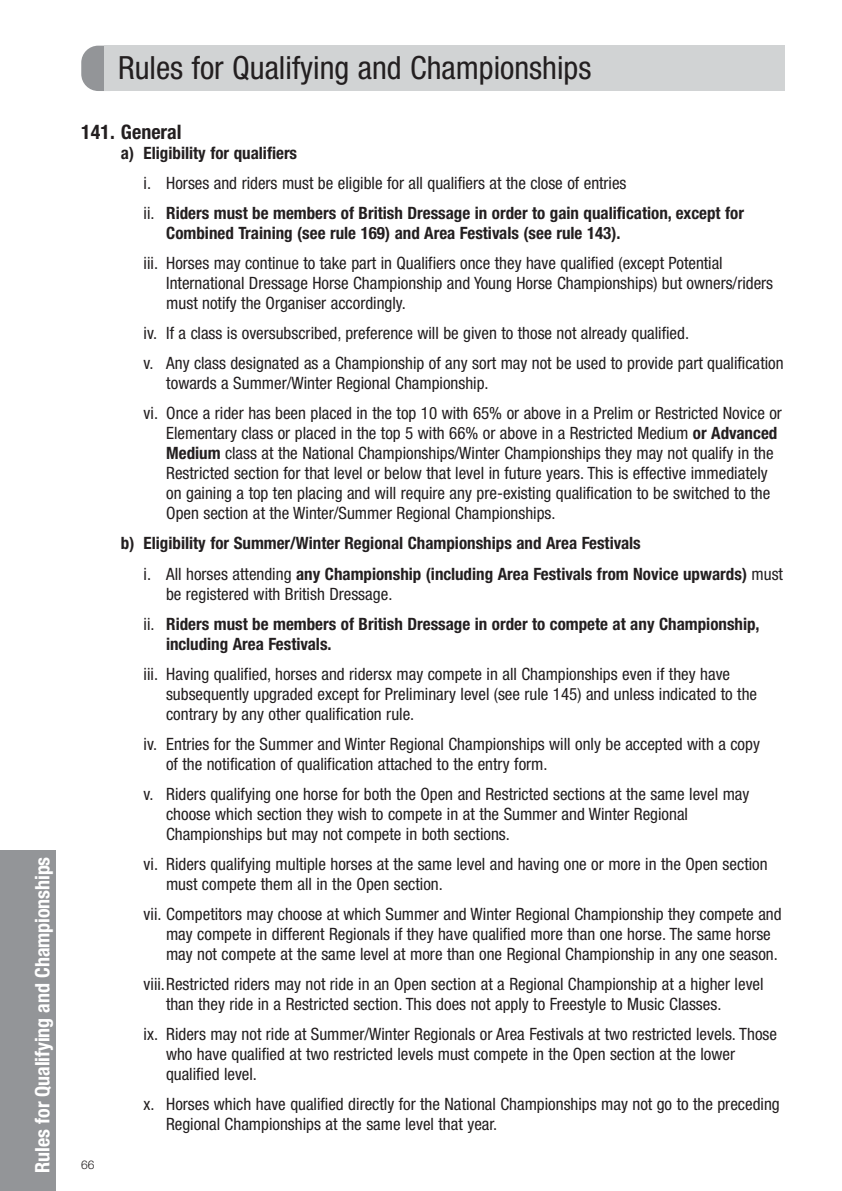
<style>
.page{position:relative;width:842px;height:1191px;background:#fff}
.page>*{position:absolute;margin:0;border:0;box-sizing:border-box;transform-origin:0 0}
.t1{font:condensed 32px "Helvetica Neue";color:#231f20}
.t2{font:700 condensed 20px "Helvetica Neue";letter-spacing:-.005em;color:#fff}
.t3{font:700 condensed 20px "Helvetica Neue";color:#231f20}
.t4{font:condensed 17px/20px "Helvetica Neue";color:#231f20}
.t5{font:700 condensed 17px/30px "Helvetica Neue";color:#231f20}
.t6{font:300 12px "Helvetica Neue";color:#231f20}
.s1{font-weight:400}
.s2{font-weight:700}
</style>
<div class="page">
<div style="left:81px;top:46px;width:46px;height:45px;background:#939598;border-radius:17px"></div>
<div style="left:0;top:851px;width:56px;height:340px;background:#939598"></div>
<div style="left:104px;top:46px;width:680px;height:45px;background:#d1d3d4"></div>
<p class="t2" style="left:35px;top:1172px;width:317px;rotate:-90deg">Rules for Qualifying and Championships</p>
<h1 class="t1" style="left:118px;top:56px;width:475px">Rules for Qualifying and Championships</h1>
<p class="t3" style="left:81px;top:125px;width:102px">141. General</p>
<p class="t5" style="left:121px;top:140px;width:178px">a) Eligibility for qualifiers</p>
<p class="t5" style="left:144px;top:170px;width:602px"><span class="s1">i. Horses and riders must be eligible for all qualifiers at the close of entries<br>ii.</span> Riders must be members of British Dressage in order to gain qualification, except for</p>
<p class="t5" style="left:166px;top:220px;width:456px">Combined Training (see rule 169) and Area Festivals (see rule 143).</p>
<p class="t4" style="left:166px;top:255px;width:608px;text-indent:-23px">iii. Horses may continue to take part in Qualifiers once they have qualified (except Potential<br>International Dressage Horse Championship and Young Horse Championships) but owners/riders must notify the Organiser accordingly.</p>
<p class="t4" style="left:144px;top:320px;width:641px;line-height:30px">iv. If a class is oversubscribed, preference will be given to those not already qualified.<br>v. Any class designated as a Championship of any sort may not be used to provide part qualification</p>
<p class="t4" style="left:144px;top:370px;width:640px;line-height:30px;text-indent:23px">towards a Summer/Winter Regional Championship.<br>vi. Once a rider has been placed in the top 10 with 65% or above in a Prelim or Restricted Novice or</p>
<p class="t4" style="left:166px;top:425px;width:613px">Elementary class or placed in the top 5 with 66% or above in a Restricted Medium <span class="s2">or Advanced Medium</span> class at the National Championships/Winter Championships they may not qualify in the Restricted section for that level or below that level in future years. This is effective immediately on gaining a top ten placing and will require any pre-existing qualification to be switched to the Open section at the Winter/Summer Regional Championships.</p>
<p class="t5" style="left:144px;top:530px;width:641px;text-indent:-23px">b) Eligibility for Summer/Winter Regional Championships and Area Festivals<br><span class="s1">i. All horses attending</span> any Championship (including Area Festivals from Novice upwards) <span class="s1">must</span></p>
<p class="t5" style="left:144px;top:580px;width:617px;text-indent:22px"><span class="s1">be registered with British Dressage.<br>ii.</span> Riders must be members of British Dressage in order to compete at any Championship,</p>
<p class="t5" style="left:166px;top:630px;width:167px">including Area Festivals.</p>
<p class="t4" style="left:166px;top:665px;width:592px;text-indent:-22px">iii. Having qualified, horses and ridersx may compete in all Championships even if they have subsequently upgraded except for Preliminary level (see rule 145) and unless indicated to the contrary by any other qualification rule.</p>
<p class="t4" style="left:166px;top:735px;width:595px;text-indent:-22px">iv. Entries for the Summer and Winter Regional Championships will only be accepted with a copy of the notification of qualification attached to the entry form.</p>
<p class="t4" style="left:166px;top:785px;width:585px;text-indent:-22px">v. Riders qualifying one horse for both the Open and Restricted sections at the same level may choose which section they wish to compete in at the Summer and Winter Regional<br>Championships but may not compete in both sections.</p>
<p class="t4" style="left:166px;top:855px;width:603px;text-indent:-22px">vi. Riders qualifying multiple horses at the same level and having one or more in the Open section must compete them all in the Open section.</p>
<p class="t4" style="left:166px;top:905px;width:617px;text-indent:-22px">vii. Competitors may choose at which Summer and Winter Regional Championship they compete and may compete in different Regionals if they have qualified more than one horse. The same horse may not compete at the same level at more than one Regional Championship in any one season.</p>
<p class="t4" style="left:166px;top:975px;width:599px;text-indent:-22px">viii.Restricted riders may not ride in an Open section at a Regional Championship at a higher level than they ride in a Restricted section. This does not apply to Freestyle to Music Classes.</p>
<p class="t4" style="left:166px;top:1025px;width:612px;text-indent:-22px">ix. Riders may not ride at Summer/Winter Regionals or Area Festivals at two restricted levels. Those who have qualified at two restricted levels must compete in the Open section at the lower qualified level.</p>
<p class="t4" style="left:166px;top:1095px;width:615px;text-indent:-22px">x. Horses which have qualified directly for the National Championships may not go to the preceding<br>Regional Championships at the same level that year.</p>
<p class="t6" style="left:81px;top:1160px;width:15px">66</p>
</div>
